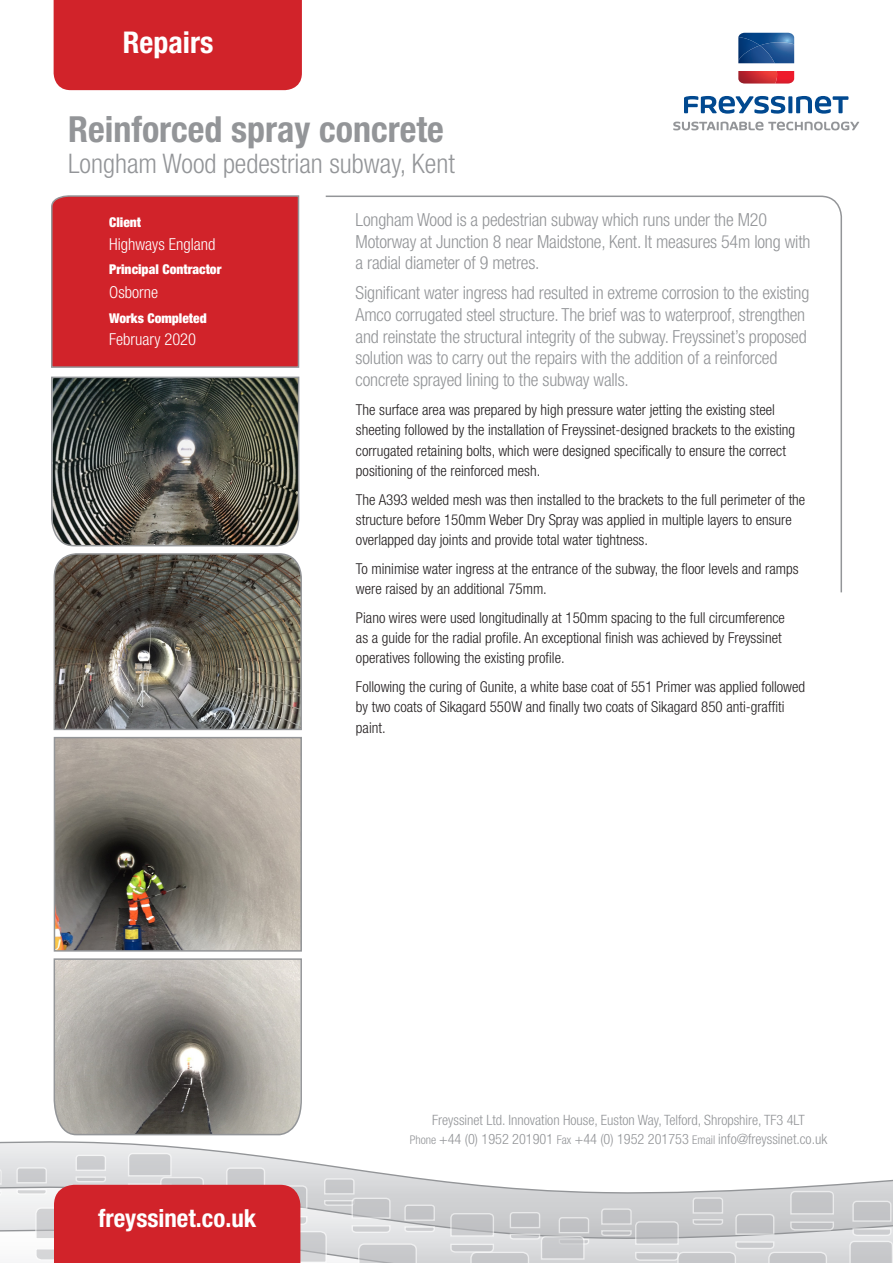
<style>
.page{position:relative;width:893px;height:1263px;background:#fff}
.page>*{position:absolute;margin:0;border:0;box-sizing:border-box;transform-origin:0 0}
.sheet_title_bold{font:700 condensed 36px "Helvetica Neue LT Std";color:#939598}
.body{font:700 condensed 30px "Helvetica Neue LT Std";color:#fff}
.sheet_job_title{font:300 condensed 27px "Helvetica Neue LT Std";color:#939598}
.body-2{font:700 condensed 24.9px "Helvetica Neue LT Std";color:#fff}
.intro_para{font:300 condensed 18px/21.6px "Helvetica Neue LT Std";letter-spacing:-.01em;color:#939598}
.cs_list_detail{font:300 condensed 16.5px "Helvetica Neue LT Std";color:#fff}
.body-3{font:300 condensed 15px/20.2px "Helvetica Neue LT Std";color:#231f20}
.t1{font:300 condensed 14.25px "Helvetica Neue LT Std";color:#939598}
.cs_list_headers{font:900 condensed 13.5px "Helvetica Neue LT Std";color:#fff}
.cs_list_detail-2{font:900 condensed 13.5px "Helvetica Neue LT Std";color:#fff}
.s1{font-size:12px}
</style>
<div class="page">
<div style="left:54px;top:0;width:248px;height:90px;background:#d1232a"></div>
<svg style="left:325px;top:195px;width:517px;height:398px"></svg>
<img style="left:51px;top:376px;width:251px;height:355px">
<div style="left:51px;top:195px;width:249px;height:173px;background:#d1232a"></div>
<svg style="left:0;top:1141px;width:893px;height:101px"></svg>
<svg style="left:849px;top:1200px;width:44px;height:63px;background:#cdced0"></svg>
<svg style="left:600px;top:1190px;width:235px;height:73px;background:#cecfd1"></svg>
<svg style="left:0;top:1168px;width:2px;height:29px"></svg>
<svg style="left:450px;top:1211px;width:140px;height:52px;background:#ceced1"></svg>
<svg style="left:16px;top:1152px;width:420px;height:111px;background:#d89195"></svg>
<svg style="left:53px;top:736px;width:249px;height:216px;background:#928b82"></svg>
<svg style="left:53px;top:958px;width:249px;height:178px;background:#9f9c96"></svg>
<svg style="left:684px;top:96px;width:101px;height:18px"></svg>
<svg style="left:788px;top:96px;width:4px;height:17px"></svg>
<svg style="left:796px;top:96px;width:52px;height:18px"></svg>
<svg style="left:777px;top:71px;width:17px;height:13px"></svg>
<img style="left:738px;top:71px;width:39px;height:13px">
<svg style="left:738px;top:33px;width:56px;height:30px"></svg>
<img style="left:738px;top:45px;width:37px;height:18px">
<svg style="left:673px;top:122px;width:186px;height:8px"></svg>
<p class="body" style="left:123px;top:24px;width:92px">Repairs</p>
<p class="sheet_title_bold" style="left:68px;top:107px;width:377px">Reinforced spray concrete</p>
<p class="sheet_job_title" style="left:68px;top:148px;width:388px">Longham Wood pedestrian subway, Kent</p>
<p class="cs_list_headers" style="left:109px;top:214px;width:33px">Client</p>
<p class="cs_list_detail" style="left:109px;top:234px;width:108px">Highways England</p>
<p class="cs_list_detail-2" style="left:109px;top:261px;width:114px">Principal Contractor</p>
<p class="cs_list_detail" style="left:109px;top:283px;width:50px">Osborne</p>
<p class="cs_list_headers" style="left:109px;top:310px;width:99px">Works Completed</p>
<p class="cs_list_detail" style="left:109px;top:330px;width:88px">February 2020</p>
<p class="intro_para" style="left:356px;top:209px;width:456px">Longham Wood is a pedestrian subway which runs under the M20<br>Motorway at Junction 8 near Maidstone, Kent. It measures 54m long with a radial diameter of 9 metres.</p>
<p class="intro_para" style="left:356px;top:282px;width:455px">Significant water ingress had resulted in extreme corrosion to the existing Amco corrugated steel structure. The brief was to waterproof, strengthen and reinstate the structural integrity of the subway. Freyssinet’s proposed solution was to carry out the repairs with the addition of a reinforced concrete sprayed lining to the subway walls.</p>
<p class="body-3" style="left:356px;top:400px;width:441px">The surface area was prepared by high pressure water jetting the existing steel sheeting followed by the installation of Freyssinet-designed brackets to the existing corrugated retaining bolts, which were designed specifically to ensure the correct positioning of the reinforced mesh.</p>
<p class="body-3" style="left:356px;top:489px;width:451px">The A393 welded mesh was then installed to the brackets to the full perimeter of the structure before 150mm Weber Dry Spray was applied in multiple layers to ensure overlapped day joints and provide total water tightness.</p>
<p class="body-3" style="left:356px;top:558px;width:444px">To minimise water ingress at the entrance of the subway, the floor levels and ramps were raised by an additional 75mm.</p>
<p class="body-3" style="left:356px;top:607px;width:430px">Piano wires were used longitudinally at 150mm spacing to the full circumference as a guide for the radial profile. An exceptional finish was achieved by Freyssinet operatives following the existing profile.</p>
<p class="body-3" style="left:356px;top:677px;width:451px">Following the curing of Gunite, a white base coat of 551 Primer was applied followed by two coats of Sikagard 550W and finally two coats of Sikagard 850 anti-graffiti paint.</p>
<p class="body-2" style="left:98px;top:1203px;width:160px">freyssinet.co.uk</p>
<p class="t1" style="left:432px;top:1111px;width:374px">Freyssinet Ltd. Innovation House, Euston Way, Telford, Shropshire, TF3 4LT</p>
<p class="t1" style="left:410px;top:1131px;width:419px"><span class="s1">Phone</span> +44 (0) 1952 201901 <span class="s1">Fax</span> +44 (0) 1952 201753 <span class="s1">Email</span> info@freyssinet.co.uk</p>
</div>
